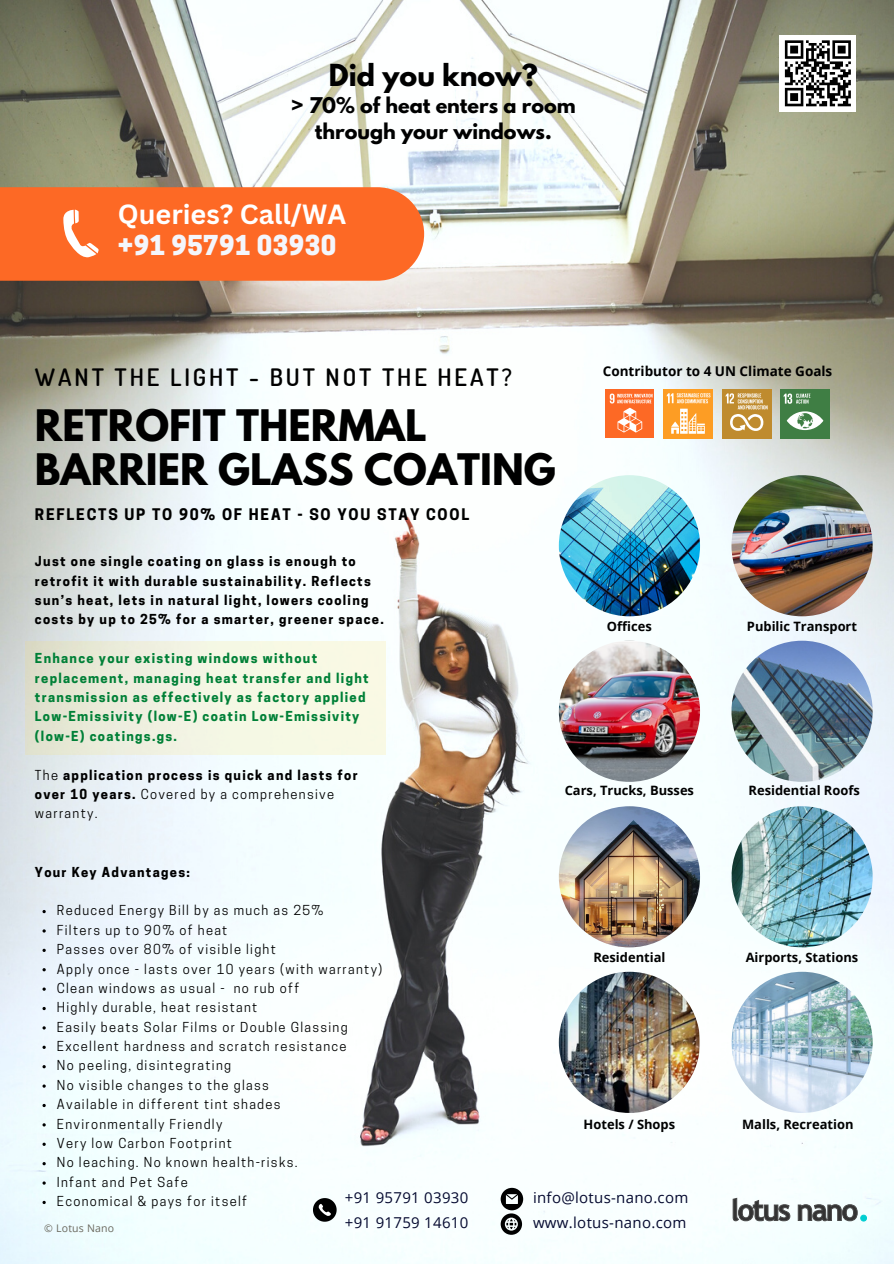
<style>
.page{position:relative;width:894px;height:1264px;background:#fff}
.page>*{position:absolute;margin:0;border:0;box-sizing:border-box;transform-origin:0 0}
.t1{font:700 38.4px "League Spartan";color:#000}
.t2{font:700 27px "Canva Sans";color:#fff}
.t3{font:700 26.85px "League Spartan";color:#000}
.t4{font:800 25.8px "Cooper Hewitt";letter-spacing:.02em;color:#f4f6fc}
.t5{font:600 24px "Dosis";letter-spacing:.12em;color:#000}
.t6{font:700 19.2px/25.7px "League Spartan";color:#000;text-align:center}
.t7{font:15px "Open Sans";letter-spacing:.02em;color:#050a30}
.t8{font:700 15px "Cooper Hewitt";letter-spacing:.12em;color:#000}
.t9{font:700 13.5px "Open Sans";color:#000}
.t10{font:12.9px "Cooper Hewitt";letter-spacing:.1em;color:#000}
.t11{font:700 12.9px/19.4px "Cooper Hewitt";letter-spacing:.1em;color:#000}
.t12{font:700 12.9px/19.4px "Cooper Hewitt";letter-spacing:.1em;color:#008037}
.t13{font:700 12.9px "Open Sans";color:#000}
.t14{font:10.5px "Open Sans";letter-spacing:.02em;color:#6b695f}
.s1{font-weight:400}
</style>
<div class="page">
<img style="left:0;top:0;width:893px;height:1263px">
<div style="left:0;top:187px;width:424px;height:94px;background:#fd6925"></div>
<div style="left:779px;top:35px;width:76px;height:77px;background:#fff"></div>
<svg style="left:784px;top:40px;width:66px;height:66px"></svg>
<svg style="left:313px;top:1197px;width:23px;height:24px"></svg>
<svg style="left:500px;top:1187px;width:23px;height:47px"></svg>
<img style="left:558px;top:475px;width:141px;height:141px;border-radius:50%">
<img style="left:731px;top:475px;width:141px;height:141px;border-radius:50%">
<img style="left:558px;top:640px;width:141px;height:141px;border-radius:50%">
<img style="left:731px;top:640px;width:141px;height:141px;border-radius:50%">
<img style="left:558px;top:806px;width:141px;height:141px;border-radius:50%">
<img style="left:731px;top:806px;width:141px;height:141px;border-radius:50%">
<img style="left:558px;top:971px;width:141px;height:141px;border-radius:50%">
<img style="left:731px;top:971px;width:141px;height:141px;border-radius:50%">
<div style="left:25px;top:641px;width:361px;height:114px;background:linear-gradient(to right,#e3e5d4,#feffea)"></div>
<div style="left:663px;top:389px;width:49px;height:49px;background:#fd9d24"></div>
<svg style="left:666px;top:393px;width:44px;height:41px"></svg>
<div style="left:721px;top:389px;width:50px;height:50px;background:#bf8b2e"></div>
<svg style="left:725px;top:393px;width:42px;height:38px"></svg>
<div style="left:780px;top:389px;width:49px;height:50px;background:#3f7e44"></div>
<svg style="left:783px;top:393px;width:40px;height:37px"></svg>
<div style="left:605px;top:390px;width:49px;height:48px;background:#fd6925"></div>
<svg style="left:609px;top:393px;width:43px;height:39px"></svg>
<svg style="left:732px;top:1197px;width:135px;height:25px"></svg>
<svg style="left:42px;top:910px;width:4px;height:3px"></svg>
<svg style="left:42px;top:929px;width:4px;height:3px"></svg>
<svg style="left:42px;top:948px;width:4px;height:4px"></svg>
<svg style="left:42px;top:968px;width:4px;height:3px"></svg>
<svg style="left:42px;top:987px;width:4px;height:3px"></svg>
<svg style="left:42px;top:1006px;width:4px;height:4px"></svg>
<svg style="left:42px;top:1026px;width:4px;height:3px"></svg>
<svg style="left:42px;top:1045px;width:4px;height:3px"></svg>
<svg style="left:42px;top:1065px;width:4px;height:3px"></svg>
<svg style="left:42px;top:1084px;width:4px;height:3px"></svg>
<svg style="left:42px;top:1103px;width:4px;height:4px"></svg>
<svg style="left:42px;top:1123px;width:4px;height:3px"></svg>
<svg style="left:42px;top:1142px;width:4px;height:3px"></svg>
<svg style="left:42px;top:1161px;width:4px;height:4px"></svg>
<svg style="left:42px;top:1181px;width:4px;height:3px"></svg>
<svg style="left:42px;top:1200px;width:4px;height:3px"></svg>
<p class="t3" style="left:329px;top:62px;width:210px">Did you know?</p>
<p class="t6" style="left:291px;top:95px;width:286px">&gt; 70% of heat enters a room through your windows.</p>
<p class="t2" style="left:118px;top:195px;width:230px">Queries? Call/WA</p>
<p class="t4" style="left:118px;top:236px;width:220px">+91 95791 03930</p>
<p class="t5" style="left:35px;top:361px;width:478px">WANT THE LIGHT - BUT NOT THE HEAT?</p>
<p class="t1" style="left:35px;top:407px;width:393px">RETROFIT THERMAL</p>
<p class="t1" style="left:35px;top:451px;width:522px">BARRIER GLASS COATING</p>
<p class="t8" style="left:35px;top:509px;width:435px">REFLECTS UP TO 90% OF HEAT - SO YOU STAY COOL</p>
<p class="t9" style="left:602px;top:361px;width:231px">Contributor to 4 UN Climate Goals</p>
<p class="t11" style="left:35px;top:553px;width:350px">Just one single coating on glass is enough to retrofit it with durable sustainability. Reflects sun’s heat, lets in natural light, lowers cooling costs by up to 25% for a smarter, greener space.</p>
<p class="t12" style="left:35px;top:650px;width:335px">Enhance your existing windows without replacement, managing heat transfer and light transmission as effectively as factory applied Low-Emissivity (low-E) coatin Low-Emissivity (low-E) coatings.gs.</p>
<p class="t11" style="left:35px;top:766px;width:324px"><span class="s1">The</span> application process is quick and lasts for over 10 years. <span class="s1">Covered by a comprehensive warranty.</span></p>
<p class="t13" style="left:606px;top:617px;width:46px">Offices</p>
<p class="t13" style="left:746px;top:617px;width:112px">Pubilic Transport</p>
<p class="t13" style="left:564px;top:780px;width:131px">Cars, Trucks, Busses</p>
<p class="t13" style="left:748px;top:780px;width:113px">Residential Roofs</p>
<p class="t11" style="left:35px;top:863px;width:156px">Your Key Advantages:</p>
<p class="t10" style="left:57px;top:905px;width:268px">Reduced Energy Bill by as much as 25%</p>
<p class="t10" style="left:57px;top:925px;width:172px">Filters up to 90% of heat</p>
<p class="t10" style="left:57px;top:944px;width:220px">Passes over 80% of visible light</p>
<p class="t10" style="left:57px;top:963px;width:327px">Apply once - lasts over 10 years (with warranty)</p>
<p class="t10" style="left:57px;top:983px;width:244px">Clean windows as usual - no rub off</p>
<p class="t10" style="left:57px;top:1002px;width:202px">Highly durable, heat resistant</p>
<p class="t10" style="left:57px;top:1022px;width:292px">Easily beats Solar Films or Double Glassing</p>
<p class="t10" style="left:57px;top:1041px;width:291px">Excellent hardness and scratch resistance</p>
<p class="t10" style="left:57px;top:1060px;width:176px">No peeling, disintegrating</p>
<p class="t10" style="left:57px;top:1080px;width:213px">No visible changes to the glass</p>
<p class="t10" style="left:57px;top:1099px;width:225px">Available in different tint shades</p>
<p class="t10" style="left:57px;top:1118px;width:167px">Environmentally Friendly</p>
<p class="t10" style="left:57px;top:1138px;width:176px">Very low Carbon Footprint</p>
<p class="t10" style="left:57px;top:1157px;width:242px">No leaching. No known health-risks.</p>
<p class="t10" style="left:57px;top:1177px;width:132px">Infant and Pet Safe</p>
<p class="t10" style="left:57px;top:1196px;width:192px">Economical &amp; pays for itself</p>
<p class="t7" style="left:345px;top:1186px;width:125px">+91 95791 03930</p>
<p class="t14" style="left:44px;top:1220px;width:71px">© Lotus Nano</p>
<p class="t7" style="left:345px;top:1211px;width:125px">+91 91759 14610</p>
<p class="t13" style="left:593px;top:948px;width:73px">Residential</p>
<p class="t13" style="left:745px;top:948px;width:114px">Airports, Stations</p>
<p class="t13" style="left:583px;top:1115px;width:93px">Hotels / Shops</p>
<p class="t13" style="left:741px;top:1115px;width:113px">Malls, Recreation</p>
<p class="t7" style="left:533px;top:1186px;width:157px">info@lotus-nano.com</p>
<p class="t7" style="left:533px;top:1211px;width:155px">www.lotus-nano.com</p>
</div>
